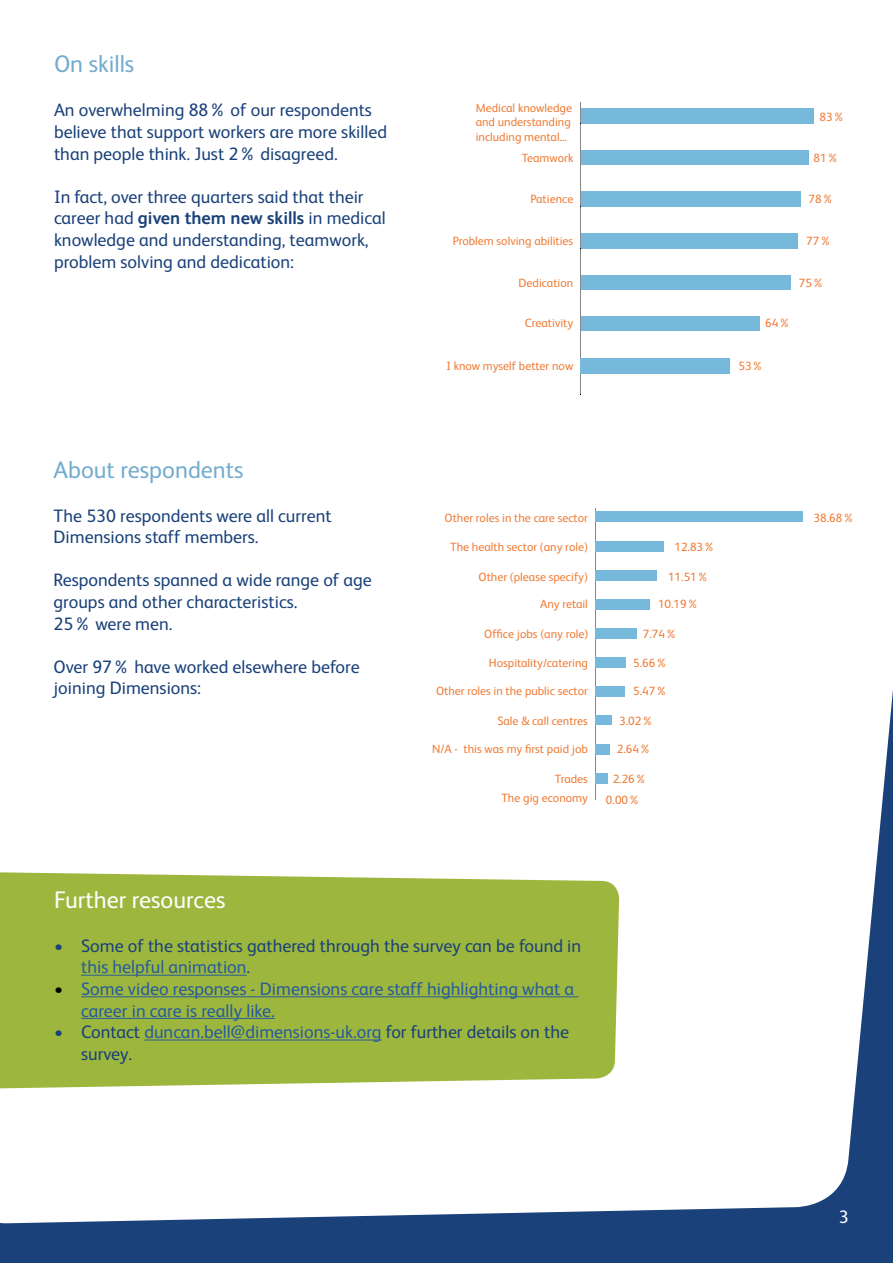
<style>
.page{position:relative;width:893px;height:1263px;background:#fff}
.page>*{position:absolute;margin:0;border:0;box-sizing:border-box;transform-origin:0 0}
.t1{font:24px "FS Albert";color:#73acce}
.t2{font:24px "FS Albert";color:#fff}
.t3{font:18px/21.6px "FS Albert";color:#1a4179}
.t4{font:18px/21.6px "FS Albert";color:#275b9b}
.t5{font:18px "FS Albert";color:#fff}
.t6{font:12px/14.4px "FS Albert";color:#ef7c36;text-align:justify}
.s1{font-weight:700}
.s2{color:#275b9b}
.s3{color:#000}
</style>
<div class="page">
<div style="left:0;top:587px;width:893px;height:676px;background:#1a4179"></div>
<div style="left:0;top:394px;width:893px;height:830px;background:#fff"></div>
<hr style="left:580px;top:102px;width:1px;height:292px;background:#878787">
<div style="left:581px;top:108px;width:232px;height:16px;background:#76b9da"></div>
<div style="left:581px;top:150px;width:227px;height:15px;background:#76b9da"></div>
<div style="left:581px;top:192px;width:220px;height:15px;background:#76b9da"></div>
<div style="left:581px;top:233px;width:216px;height:16px;background:#76b9da"></div>
<div style="left:581px;top:275px;width:210px;height:15px;background:#76b9da"></div>
<div style="left:581px;top:317px;width:178px;height:14px;background:#76b9da"></div>
<div style="left:581px;top:358px;width:149px;height:16px;background:#76b9da"></div>
<div style="left:0;top:872px;width:620px;height:217px;background:#9db73e"></div>
<hr style="left:595px;top:508px;width:1px;height:291px;background:#878787">
<div style="left:595px;top:512px;width:208px;height:10px;background:#76b9da"></div>
<div style="left:595px;top:541px;width:69px;height:11px;background:#76b9da"></div>
<div style="left:595px;top:570px;width:62px;height:11px;background:#76b9da"></div>
<div style="left:595px;top:599px;width:55px;height:11px;background:#76b9da"></div>
<div style="left:595px;top:628px;width:42px;height:10px;background:#76b9da"></div>
<div style="left:595px;top:657px;width:31px;height:11px;background:#76b9da"></div>
<div style="left:595px;top:686px;width:30px;height:10px;background:#76b9da"></div>
<div style="left:595px;top:715px;width:17px;height:10px;background:#76b9da"></div>
<div style="left:595px;top:744px;width:14px;height:11px;background:#76b9da"></div>
<div style="left:595px;top:773px;width:12px;height:11px;background:#76b9da"></div>
<hr style="left:81px;top:975px;width:166px;height:1px;background:#275b9b">
<hr style="left:81px;top:996px;width:497px;height:1px;background:#275b9b">
<hr style="left:81px;top:1018px;width:194px;height:1px;background:#275b9b">
<hr style="left:144px;top:1039px;width:238px;height:1px;background:#275b9b">
<h1 class="t1" style="left:54px;top:48px;width:82px">On skills</h1>
<p class="t3" style="left:54px;top:98px;width:335px">An overwhelming 88% of our respondents believe that support workers are more skilled than people think. Just 2% disagreed.</p>
<p class="t3" style="left:54px;top:185px;width:333px">In fact, over three quarters said that their career had <span class="s1">given them new skills</span> in medical knowledge and understanding, teamwork, problem solving and dedication:</p>
<p class="t6" style="left:476px;top:100px;width:98px">Medical knowledge and understanding including mental...</p>
<p class="t6" style="left:522px;top:150px;width:53px">Teamwork</p>
<p class="t6" style="left:530px;top:191px;width:44px">Patience</p>
<p class="t6" style="left:453px;top:233px;width:122px">Problem solving abilities</p>
<p class="t6" style="left:518px;top:275px;width:56px">Dedication</p>
<p class="t6" style="left:525px;top:315px;width:50px">Creativity</p>
<p class="t6" style="left:446px;top:358px;width:128px">I know myself better now</p>
<p class="t6" style="left:819px;top:109px;width:27px">83%</p>
<p class="t6" style="left:813px;top:150px;width:27px">81%</p>
<p class="t6" style="left:809px;top:191px;width:27px">78%</p>
<p class="t6" style="left:806px;top:233px;width:27px">77%</p>
<p class="t6" style="left:799px;top:275px;width:27px">75%</p>
<p class="t6" style="left:765px;top:315px;width:27px">64%</p>
<p class="t6" style="left:738px;top:358px;width:27px">53%</p>
<h1 class="t1" style="left:54px;top:454px;width:191px">About respondents</h1>
<p class="t3" style="left:54px;top:504px;width:280px">The 530 respondents were all current<br>Dimensions staff members.</p>
<p class="t3" style="left:54px;top:569px;width:320px">Respondents spanned a wide range of age groups and other characteristics.<br>25% were men.</p>
<p class="t3" style="left:54px;top:655px;width:308px">Over 97% have worked elsewhere before joining Dimensions:</p>
<p class="t6" style="left:445px;top:510px;width:145px">Other roles in the care sector</p>
<p class="t6" style="left:450px;top:539px;width:139px">The health sector (any role)</p>
<p class="t6" style="left:479px;top:569px;width:111px">Other (please specify)</p>
<p class="t6" style="left:540px;top:596px;width:49px">Any retail</p>
<p class="t6" style="left:484px;top:626px;width:106px">Office jobs (any role)</p>
<p class="t6" style="left:489px;top:655px;width:101px">Hospitality/catering</p>
<p class="t6" style="left:436px;top:683px;width:153px">Other roles in the public sector</p>
<p class="t6" style="left:497px;top:713px;width:92px">Sale &amp; call centres</p>
<p class="t6" style="left:432px;top:741px;width:157px">N/A - this was my first paid job</p>
<p class="t6" style="left:501px;top:768px;width:88px;line-height:19.5px;text-align:right">Trades<br>The gig economy</p>
<p class="t6" style="left:674px;top:539px;width:42px">12.83%</p>
<p class="t6" style="left:668px;top:569px;width:42px">11.51%</p>
<p class="t6" style="left:658px;top:596px;width:42px">10.19%</p>
<p class="t6" style="left:643px;top:626px;width:36px">7.74%</p>
<p class="t6" style="left:633px;top:655px;width:36px">5.66%</p>
<p class="t6" style="left:633px;top:683px;width:36px">5.47%</p>
<p class="t6" style="left:619px;top:713px;width:36px">3.02%</p>
<p class="t6" style="left:617px;top:741px;width:36px">2.64%</p>
<p class="t6" style="left:606px;top:767px;width:42px;line-height:21.3px;text-align:center">2.26%<br>0.00%</p>
<h1 class="t2" style="left:54px;top:884px;width:173px">Further resources</h1>
<p class="t3" style="left:81px;top:934px;width:502px;text-indent:-27px">• Some of the statistics gathered through the survey can be found in <span class="s2">this helpful animation</span>.</p>
<p class="t4" style="left:81px;top:977px;width:495px;text-indent:-27px"><span class="s3">•</span> Some video responses - Dimensions care staff highlighting what a career in care is really like.</p>
<p class="t3" style="left:81px;top:1020px;width:489px;text-indent:-27px">• Contact <span class="s2">duncan.bell@dimensions-uk.org</span> for further details on the survey.</p>
<p class="t6" style="left:813px;top:510px;width:42px">38.68%</p>
<p class="t5" style="left:839px;top:1205px;width:11px">3</p>
</div>
